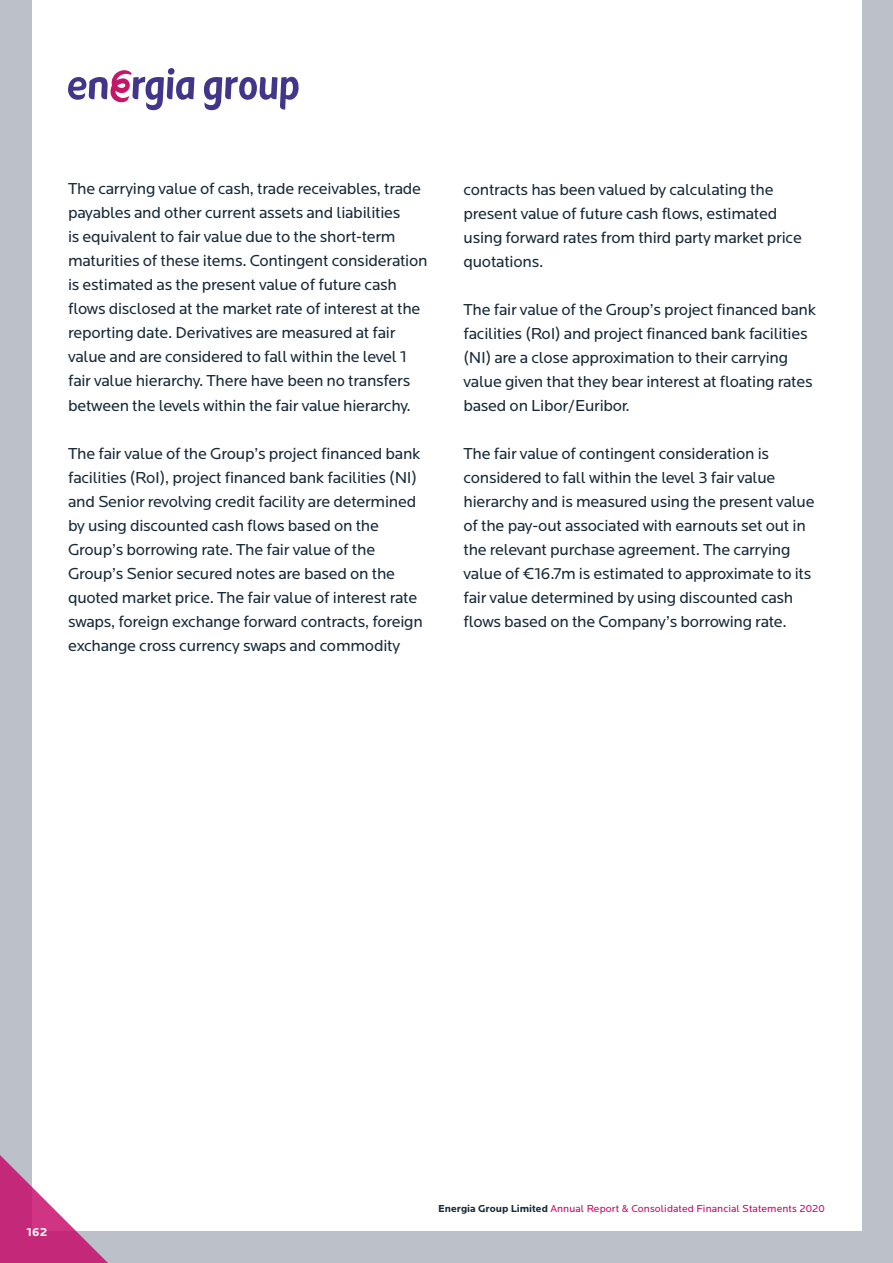
<style>
.page{position:relative;width:893px;height:1263px;background:#bcc0c9}
.page>*{position:absolute;margin:0;border:0;box-sizing:border-box;transform-origin:0 0}
.t1{font:16.5px/24px "Locator";letter-spacing:-.015em;color:#172938}
.t2{font:700 12px "Locator";color:#fff}
.t3{font:10.5px "Locator";letter-spacing:.01em;color:#c70266}
.s1{font-weight:700;color:#172938}
</style>
<div class="page">
<div style="left:32px;top:0;width:829px;height:1231px;background:#fff"></div>
<svg style="left:0;top:1155px;width:108px;height:108px"></svg>
<svg style="left:68px;top:68px;width:126px;height:42px"></svg>
<svg style="left:203px;top:77px;width:96px;height:33px"></svg>
<p class="t1" style="left:68px;top:177px;width:361px">The carrying value of cash, trade receivables, trade payables and other current assets and liabilities<br>is equivalent to fair value due to the short-term maturities of these items. Contingent consideration is estimated as the present value of future cash flows disclosed at the market rate of interest at the reporting date. Derivatives are measured at fair value and are considered to fall within the level 1 fair value hierarchy. There have been no transfers between the levels within the fair value hierarchy.</p>
<p class="t1" style="left:68px;top:441px;width:356px">The fair value of the Group’s project financed bank facilities (RoI), project financed bank facilities (NI) and Senior revolving credit facility are determined by using discounted cash flows based on the Group’s borrowing rate. The fair value of the Group’s Senior secured notes are based on the quoted market price. The fair value of interest rate swaps, foreign exchange forward contracts, foreign exchange cross currency swaps and commodity</p>
<p class="t1" style="left:463px;top:178px;width:340px">contracts has been valued by calculating the present value of future cash flows, estimated using forward rates from third party market price quotations.</p>
<p class="t1" style="left:463px;top:298px;width:354px">The fair value of the Group’s project financed bank facilities (RoI) and project financed bank facilities (NI) are a close approximation to their carrying value given that they bear interest at floating rates based on Libor/Euribor.</p>
<p class="t1" style="left:463px;top:442px;width:353px">The fair value of contingent consideration is considered to fall within the level 3 fair value hierarchy and is measured using the present value of the pay-out associated with earnouts set out in the relevant purchase agreement. The carrying value of €16.7m is estimated to approximate to its fair value determined by using discounted cash flows based on the Company’s borrowing rate.</p>
<p class="t2" style="left:26px;top:1225px;width:22px">162</p>
<p class="t3" style="left:438px;top:1202px;width:388px"><span class="s1">Energia Group Limited</span> Annual Report &amp; Consolidated Financial Statements 2020</p>
</div>
